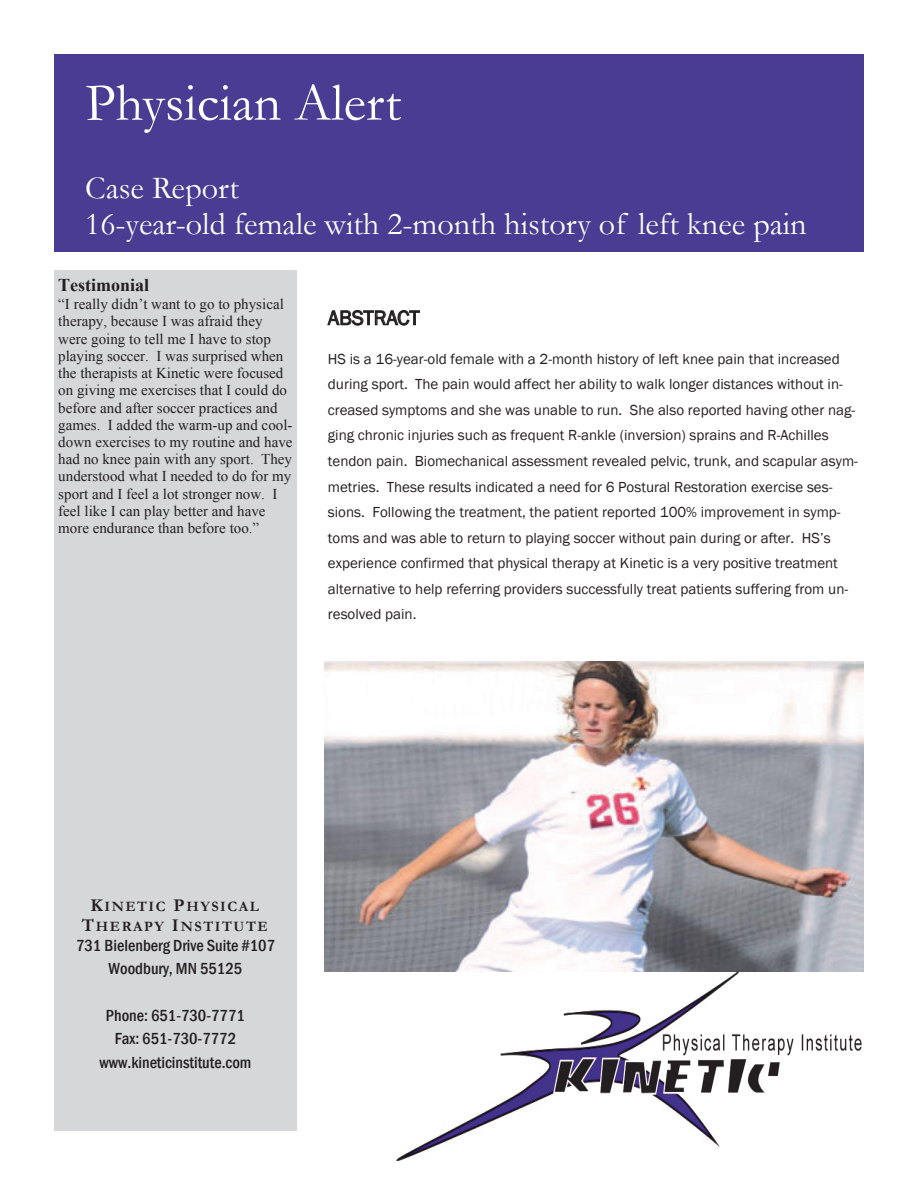
<style>
.page{position:relative;width:918px;height:1188px;background:#fff}
.page>*{position:absolute;margin:0;border:0;box-sizing:border-box;transform-origin:0 0}
.t1{font:54px "Garamond";color:#fff}
.t2{font:32.25px/36.3px "Garamond";color:#fff}
.t3{font:21px "Franklin Gothic";color:#231f20}
.t4{font:700 18px "Times New Roman";color:#231f20}
.t5{font:16.5px/23.4px "Franklin Gothic Medium Cond";color:#231f20;text-align:center}
.t6{font:15px/25.5px "Franklin Gothic";color:#231f20}
.t7{font:15px/17.2px "Times New Roman";color:#231f20}
.t8{font:700 14.4px/20.2px "Garamond";letter-spacing:.105em;color:#231f20;text-align:center}
.s1{font-size:18px}
</style>
<div class="page">
<svg style="left:328px;top:310px;width:92px;height:15px"></svg>
<div style="left:54px;top:54px;width:810px;height:197px;background:#493c92"></div>
<div style="left:54px;top:270px;width:243px;height:860px;background:#d6d7d9"></div>
<img style="left:397px;top:972px;width:465px;height:189px">
<img style="left:324px;top:662px;width:540px;height:310px">
<p class="t1" style="left:85px;top:66px;width:317px">Physician Alert</p>
<p class="t2" style="left:85px;top:169px;width:723px">Case Report<br>16-year-old female with 2-month history of left knee pain</p>
<p class="t4" style="left:58px;top:275px;width:93px">Testimonial</p>
<p class="t7" style="left:58px;top:295px;width:236px">“I really didn’t want to go to physical therapy, because I was afraid they were going to tell me I have to stop playing soccer. I was surprised when the therapists at Kinetic were focused on giving me exercises that I could do before and after soccer practices and games. I added the warm-up and cool&shy;down exercises to my routine and have had no knee pain with any sport. They understood what I needed to do for my sport and I feel a lot stronger now. I feel like I can play better and have more endurance than before too.”</p>
<p class="t3" style="left:328px;top:305px;width:93px">ABSTRACT</p>
<p class="t6" style="left:328px;top:346px;width:532px">HS is a 16-year-old female with a 2-month history of left knee pain that increased during sport. The pain would affect her ability to walk longer distances without in&shy;creased symptoms and she was unable to run. She also reported having other nag&shy;ging chronic injuries such as frequent R-ankle (inversion) sprains and R-Achilles tendon pain. Biomechanical assessment revealed pelvic, trunk, and scapular asym&shy;metries. These results indicated a need for 6 Postural Restoration exercise ses&shy;sions. Following the treatment, the patient reported 100% improvement in symp&shy;toms and was able to return to playing soccer without pain during or after. HS’s experience confirmed that physical therapy at Kinetic is a very positive treatment alternative to help referring providers successfully treat patients suffering from un&shy;resolved pain.</p>
<p class="t8" style="left:82px;top:896px;width:187px"><span class="s1">K</span>INETIC <span class="s1">P</span>HYSICAL<br><span class="s1">T</span>HERAPY <span class="s1">I</span>NSTITUTE</p>
<p class="t5" style="left:76px;top:934px;width:201px">731 Bielenberg Drive Suite #107<br>Woodbury, MN 55125</p>
<p class="t5" style="left:100px;top:1004px;width:153px">Phone: 651-730-7771<br>Fax: 651-730-7772 www.kineticinstitute.com</p>
</div>
